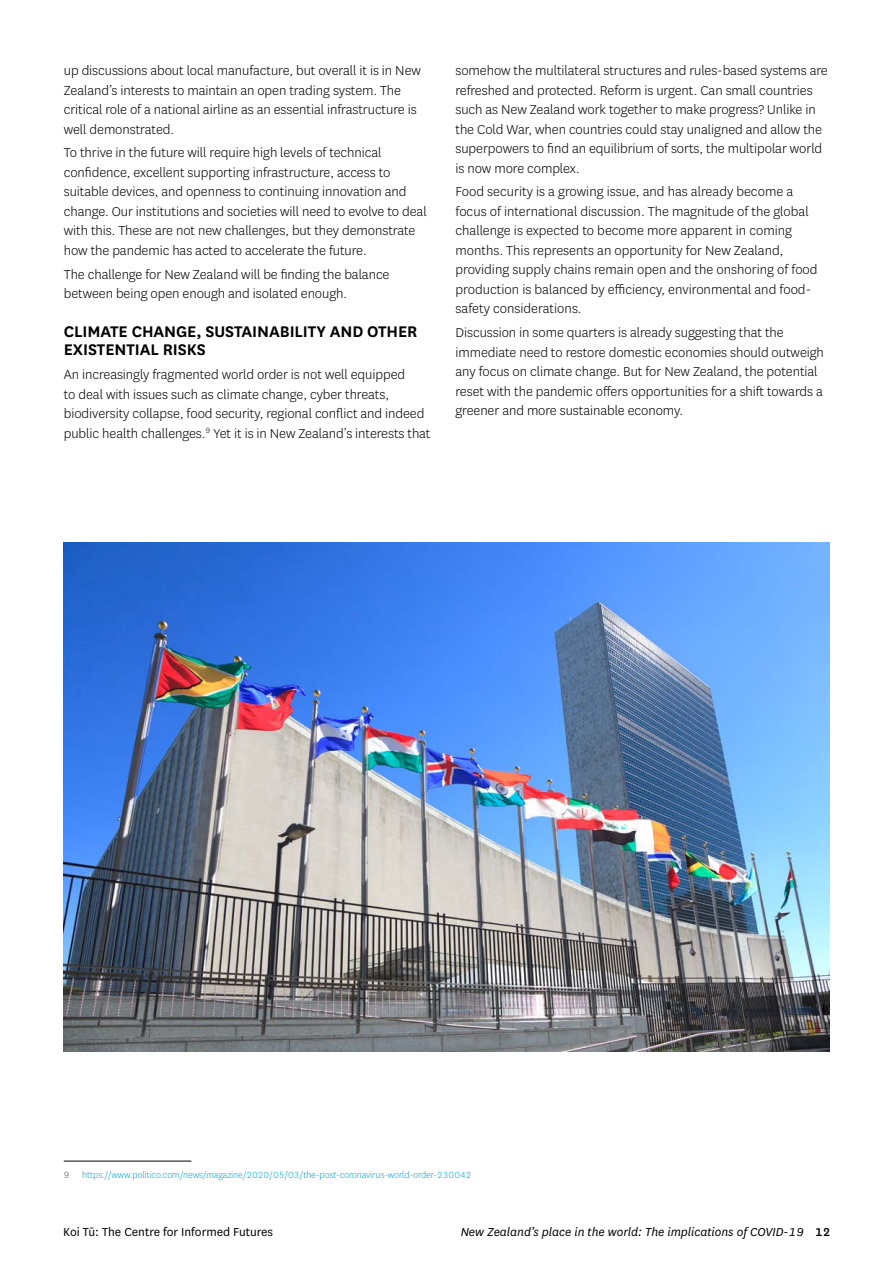
<style>
.page{position:relative;width:893px;height:1263px;background:#fff}
.page>*{position:absolute;margin:0;border:0;box-sizing:border-box;transform-origin:0 0}
.t1{font:600 18px/18px "National";letter-spacing:-.005em;color:#000}
.t2{font:300 15px/19.5px "National";letter-spacing:-.005em;color:#000}
.t3{font:italic 13.5px "National";color:#000}
.t4{font:13.5px "National";color:#000}
.t5{font:300 10.5px "National";letter-spacing:-.01em;color:#00a8d0}
.s1{color:#58595b}
.s2{font-weight:500;font-style:normal}
</style>
<div class="page">
<hr style="left:64px;top:1161px;width:127px;height:1px;background:#000">
<img style="left:64px;top:542px;width:765px;height:509px">
<p class="t2" style="left:64px;top:60px;width:359px">up discussions about local manufacture, but overall it is in New Zealand’s interests to maintain an open trading system. The critical role of a national airline as an essential infrastructure is well demonstrated.</p>
<p class="t2" style="left:64px;top:142px;width:364px">To thrive in the future will require high levels of technical confidence, excellent supporting infrastructure, access to suitable devices, and openness to continuing innovation and change. Our institutions and societies will need to evolve to deal with this. These are not new challenges, but they demonstrate how the pandemic has acted to accelerate the future.</p>
<p class="t2" style="left:64px;top:264px;width:327px">The challenge for New Zealand will be finding the balance between being open enough and isolated enough.</p>
<p class="t1" style="left:64px;top:322px;width:355px">CLIMATE CHANGE, SUSTAINABILITY AND OTHER<br>EXISTENTIAL RISKS</p>
<p class="t2" style="left:64px;top:364px;width:368px">An increasingly fragmented world order is not well equipped<br>to deal with issues such as climate change, cyber threats, biodiversity collapse, food security, regional conflict and indeed public health challenges.<sup>9</sup> Yet it is in New Zealand’s interests that</p>
<p class="t2" style="left:455px;top:60px;width:374px">somehow the multilateral structures and rules-based systems are refreshed and protected. Reform is urgent. Can small countries such as New Zealand work together to make progress? Unlike in the Cold War, when countries could stay unaligned and allow the superpowers to find an equilibrium of sorts, the multipolar world is now more complex.</p>
<p class="t2" style="left:455px;top:181px;width:364px">Food security is a growing issue, and has already become a focus of international discussion. The magnitude of the global challenge is expected to become more apparent in coming months. This represents an opportunity for New Zealand, providing supply chains remain open and the onshoring of food production is balanced by efficiency, environmental and food&shy;safety considerations.</p>
<p class="t2" style="left:455px;top:322px;width:370px">Discussion in some quarters is already suggesting that the immediate need to restore domestic economies should outweigh any focus on climate change. But for New Zealand, the potential reset with the pandemic offers opportunities for a shift towards a greener and more sustainable economy.</p>
<p class="t5" style="left:64px;top:1168px;width:409px"><span class="s1">9</span> https://www.politico.com/news/magazine/2020/05/03/the-post-coronavirus-world-order-230042</p>
<p class="t4" style="left:63px;top:1223px;width:211px">Koi Tū: The Centre for Informed Futures</p>
<p class="t3" style="left:461px;top:1224px;width:371px">New Zealand’s place in the world: The implications of COVID-19 <span class="s2">12</span></p>
</div>
